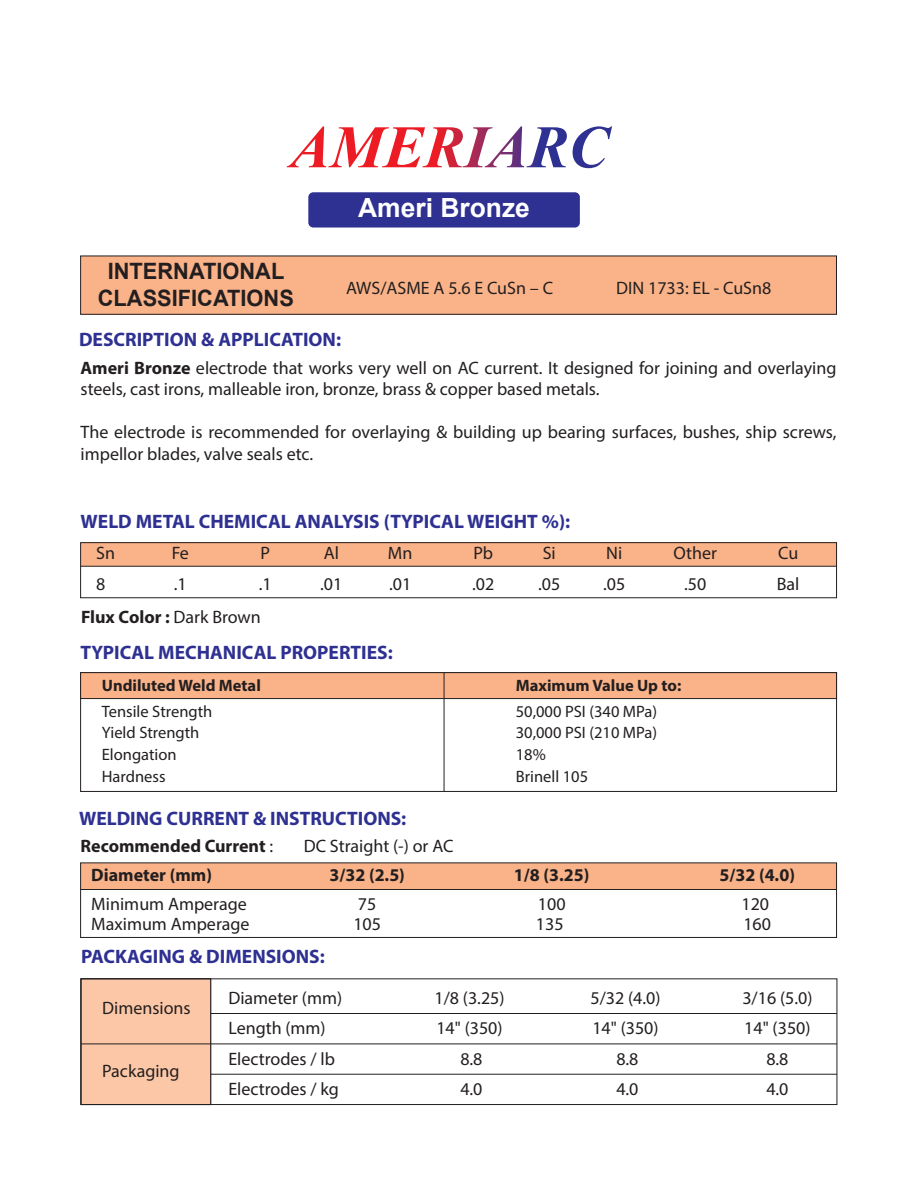
<style>
.page{position:relative;width:918px;height:1188px;background:#fff}
.page>*{position:absolute;margin:0;border:0;box-sizing:border-box;transform-origin:0 0}
.t1{font:700 26.4px "Arial";color:#fff}
.t2{font:700 22.5px/27.6px "Arial";color:#231f20;text-align:center}
.t3{font:700 19.5px "Myriad Pro";color:#2e3092}
.t4{font:18px/21.6px "Myriad Pro";color:#231f20}
.t5{font:700 18px "Myriad Pro";color:#231f20}
.t6{font:16.5px "Myriad Pro";color:#231f20}
.t7{font:700 16.5px "Myriad Pro";color:#231f20}
.s1{font-weight:700}
.s2{font-weight:400}
</style>
<div class="page">
<div style="left:81px;top:256px;width:755px;height:58px;background:#fab389"></div>
<svg style="left:286px;top:126px;width:326px;height:43px"></svg>
<div style="left:80px;top:256px;width:757px;height:59px;border:1px solid #231f20"></div>
<div style="left:81px;top:543px;width:756px;height:23px;background:#fab389"></div>
<div style="left:80px;top:542px;width:757px;height:56px;border:1px solid #231f20"></div>
<hr style="left:81px;top:566px;width:756px;height:1px;background:#231f20">
<div style="left:80px;top:672px;width:757px;height:120px;border:1px solid #231f20"></div>
<div style="left:80px;top:672px;width:757px;height:27px;background:#fab389;border:1px solid #231f20"></div>
<hr style="left:444px;top:673px;width:1px;height:118px;background:#231f20">
<div style="left:81px;top:863px;width:756px;height:27px;background:#fab389"></div>
<div style="left:80px;top:862px;width:757px;height:76px;border:1px solid #231f20"></div>
<hr style="left:81px;top:889px;width:756px;height:1px;background:#231f20">
<div style="left:81px;top:978px;width:130px;height:127px;background:#fcc7a7;border:1px solid #231f20"></div>
<div style="left:81px;top:978px;width:756px;height:127px;border:1px solid #231f20"></div>
<hr style="left:81px;top:1044px;width:756px;height:1px;background:#231f20">
<hr style="left:211px;top:1074px;width:626px;height:1px;background:#231f20">
<hr style="left:211px;top:1013px;width:626px;height:1px;background:#231f20">
<div style="left:308px;top:192px;width:272px;height:36px;background:#2e3092;border-radius:5px"></div>
<h1 class="t1" style="left:358px;top:189px;width:173px">Ameri Bronze</h1>
<p class="t2" style="left:98px;top:257px;width:198px">INTERNATIONAL<br>CLASSIFICATIONS</p>
<p class="t3" style="left:79px;top:326px;width:264px">DESCRIPTION &amp; APPLICATION:</p>
<p class="t4" style="left:81px;top:356px;width:758px"><span class="s1">Ameri Bronze</span> electrode that works very well on AC current. It designed for joining and overlaying steels, cast irons, malleable iron, bronze, brass &amp; copper based metals.</p>
<p class="t4" style="left:81px;top:421px;width:758px">The electrode is recommended for overlaying &amp; building up bearing surfaces, bushes, ship screws, impellor blades, valve seals etc.</p>
<p class="t4" style="left:346px;top:277px;width:208px">AWS/ASME A 5.6 E CuSn – C</p>
<p class="t4" style="left:616px;top:277px;width:157px">DIN 1733: EL - CuSn8</p>
<p class="t3" style="left:81px;top:509px;width:491px">WELD METAL CHEMICAL ANALYSIS (TYPICAL WEIGHT %):</p>
<p class="t4" style="left:96px;top:542px;width:20px">Sn</p>
<p class="t4" style="left:172px;top:542px;width:19px">Fe</p>
<p class="t4" style="left:261px;top:542px;width:11px">P</p>
<p class="t4" style="left:324px;top:542px;width:17px">Al</p>
<p class="t4" style="left:388px;top:542px;width:26px">Mn</p>
<p class="t4" style="left:473px;top:542px;width:21px">Pb</p>
<p class="t4" style="left:543px;top:542px;width:15px">Si</p>
<p class="t4" style="left:606px;top:542px;width:18px">Ni</p>
<p class="t4" style="left:674px;top:542px;width:45px">Other</p>
<p class="t4" style="left:778px;top:542px;width:22px">Cu</p>
<p class="t4" style="left:96px;top:573px;width:11px">8</p>
<p class="t4" style="left:174px;top:573px;width:14px">.1</p>
<p class="t4" style="left:259px;top:573px;width:14px">.1</p>
<p class="t4" style="left:320px;top:573px;width:24px">.01</p>
<p class="t4" style="left:389px;top:573px;width:24px">.01</p>
<p class="t4" style="left:472px;top:573px;width:24px">.02</p>
<p class="t4" style="left:538px;top:573px;width:24px">.05</p>
<p class="t4" style="left:603px;top:573px;width:24px">.05</p>
<p class="t4" style="left:684px;top:573px;width:24px">.50</p>
<p class="t4" style="left:777px;top:573px;width:24px">Bal</p>
<p class="t5" style="left:81px;top:605px;width:181px">Flux Color : <span class="s2">Dark Brown</span></p>
<p class="t3" style="left:81px;top:640px;width:314px">TYPICAL MECHANICAL PROPERTIES:</p>
<p class="t7" style="left:102px;top:674px;width:161px">Undiluted Weld Metal</p>
<p class="t7" style="left:516px;top:674px;width:167px">Maximum Value Up to:</p>
<p class="t6" style="left:102px;top:701px;width:112px">Tensile Strength</p>
<p class="t6" style="left:516px;top:701px;width:143px">50,000 PSI (340 MPa)</p>
<p class="t6" style="left:102px;top:723px;width:99px">Yield Strength</p>
<p class="t6" style="left:516px;top:723px;width:143px">30,000 PSI (210 MPa)</p>
<p class="t6" style="left:102px;top:744px;width:76px">Elongation</p>
<p class="t6" style="left:516px;top:744px;width:31px">18%</p>
<p class="t6" style="left:102px;top:766px;width:65px">Hardness</p>
<p class="t6" style="left:516px;top:766px;width:74px">Brinell 105</p>
<p class="t3" style="left:79px;top:806px;width:329px">WELDING CURRENT &amp; INSTRUCTIONS:</p>
<p class="t5" style="left:81px;top:834px;width:194px">Recommended Current <span class="s2">:</span></p>
<p class="t4" style="left:304px;top:835px;width:151px">DC Straight (-) or AC</p>
<p class="t5" style="left:91px;top:863px;width:122px">Diameter (mm)</p>
<p class="t5" style="left:329px;top:863px;width:77px">3/32 (2.5)</p>
<p class="t5" style="left:514px;top:863px;width:77px">1/8 (3.25)</p>
<p class="t5" style="left:719px;top:863px;width:77px">5/32 (4.0)</p>
<p class="t4" style="left:91px;top:893px;width:157px">Minimum Amperage</p>
<p class="t4" style="left:358px;top:893px;width:20px">75</p>
<p class="t4" style="left:538px;top:893px;width:29px">100</p>
<p class="t4" style="left:741px;top:893px;width:29px">120</p>
<p class="t4" style="left:91px;top:913px;width:160px">Maximum Amperage</p>
<p class="t4" style="left:353px;top:913px;width:29px">105</p>
<p class="t4" style="left:536px;top:913px;width:29px">135</p>
<p class="t4" style="left:743px;top:913px;width:29px">160</p>
<p class="t3" style="left:81px;top:944px;width:245px">PACKAGING &amp; DIMENSIONS:</p>
<p class="t4" style="left:102px;top:996px;width:90px">Dimensions</p>
<p class="t4" style="left:102px;top:1060px;width:79px">Packaging</p>
<p class="t4" style="left:228px;top:987px;width:115px">Diameter (mm)</p>
<p class="t4" style="left:434px;top:987px;width:72px">1/8 (3.25)</p>
<p class="t4" style="left:590px;top:987px;width:72px">5/32 (4.0)</p>
<p class="t4" style="left:742px;top:987px;width:72px">3/16 (5.0)</p>
<p class="t4" style="left:228px;top:1017px;width:99px">Length (mm)</p>
<p class="t4" style="left:436px;top:1017px;width:68px">14" (350)</p>
<p class="t4" style="left:592px;top:1017px;width:68px">14" (350)</p>
<p class="t4" style="left:744px;top:1017px;width:68px">14" (350)</p>
<p class="t4" style="left:228px;top:1048px;width:108px">Electrodes / lb</p>
<p class="t4" style="left:460px;top:1048px;width:24px">8.8</p>
<p class="t4" style="left:616px;top:1048px;width:24px">8.8</p>
<p class="t4" style="left:766px;top:1048px;width:24px">8.8</p>
<p class="t4" style="left:228px;top:1078px;width:112px">Electrodes / kg</p>
<p class="t4" style="left:460px;top:1078px;width:24px">4.0</p>
<p class="t4" style="left:616px;top:1078px;width:24px">4.0</p>
<p class="t4" style="left:766px;top:1078px;width:24px">4.0</p>
</div>
